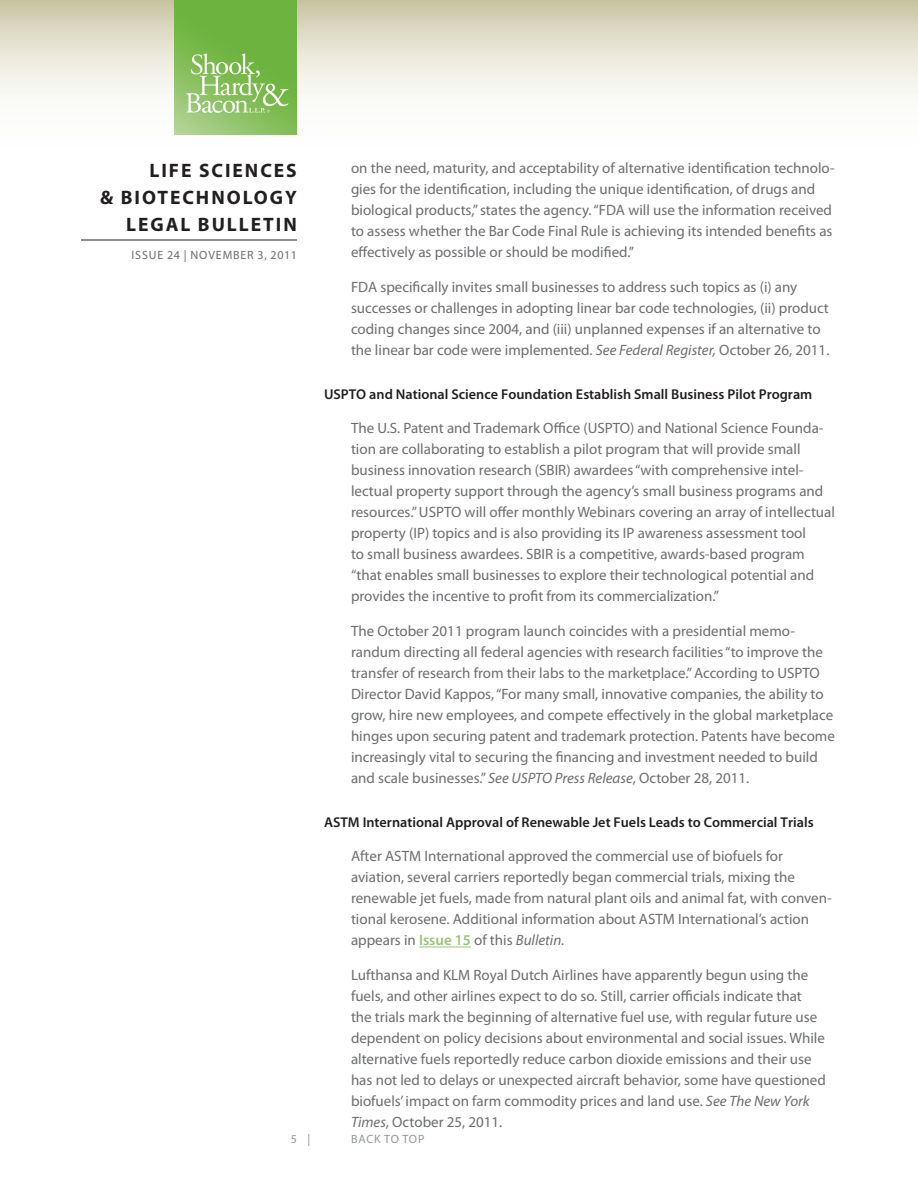
<style>
.page{position:relative;width:918px;height:1188px;background:#fff}
.page>*{position:absolute;margin:0;border:0;box-sizing:border-box;transform-origin:0 0}
.t1{font:700 19.5px/27px "Myriad Pro";letter-spacing:.1em;color:#231f20;text-align:right}
.Body{font:15px/21px "Myriad Pro";color:#6c6d70}
.Subhead{font:600 14.25px "Myriad Pro";color:#231f20}
.t2{font:12px "Myriad Pro";letter-spacing:.07em;color:#6c6d70}
.t3{font:12px "Myriad Pro";letter-spacing:.06em;color:#939598}
.s1{font-style:italic}
.s2{font-weight:600;color:#96c672}
</style>
<div class="page">
<svg style="left:0;top:0;width:918px;height:135px"></svg>
<hr style="left:81px;top:240px;width:216px;height:1px;background:#231f20">
<img style="left:175px;top:0;width:122px;height:135px">
<hr style="left:419px;top:947px;width:52px;height:1px;background:#96c672">
<h1 class="t1" style="left:100px;top:156px;width:198px">LIFE SCIENCES<br>&amp; BIOTECHNOLOGY<br>LEGAL BULLETIN</h1>
<p class="t2" style="left:132px;top:248px;width:167px">ISSUE 24 | NOVEMBER 3, 2011</p>
<p class="Body" style="left:351px;top:157px;width:485px">on the need, maturity, and acceptability of alternative identification technolo&shy;gies for the identification, including the unique identification, of drugs and biological products,” states the agency. “FDA will use the information received to assess whether the Bar Code Final Rule is achieving its intended benefits as effectively as possible or should be modified.”</p>
<p class="Body" style="left:351px;top:276px;width:480px">FDA specifically invites small businesses to address such topics as (i) any successes or challenges in adopting linear bar code technologies, (ii) product coding changes since 2004, and (iii) unplanned expenses if an alternative to the linear bar code were implemented. <span class="s1">See Federal Register,</span> October 26, 2011.</p>
<p class="Subhead" style="left:324px;top:385px;width:490px">USPTO and National Science Foundation Establish Small Business Pilot Program</p>
<p class="Body" style="left:351px;top:418px;width:486px">The U.S. Patent and Trademark Office (USPTO) and National Science Founda&shy;tion are collaborating to establish a pilot program that will provide small business innovation research (SBIR) awardees “with comprehensive intel&shy;lectual property support through the agency’s small business programs and resources.” USPTO will offer monthly Webinars covering an array of intellectual property (IP) topics and is also providing its IP awareness assessment tool<br>to small business awardees. SBIR is a competitive, awards-based program “that enables small businesses to explore their technological potential and provides the incentive to profit from its commercialization.”</p>
<p class="Body" style="left:351px;top:620px;width:485px">The October 2011 program launch coincides with a presidential memo&shy;randum directing all federal agencies with research facilities “to improve the transfer of research from their labs to the marketplace.” According to USPTO Director David Kappos, “For many small, innovative companies, the ability to grow, hire new employees, and compete effectively in the global marketplace hinges upon securing patent and trademark protection. Patents have become increasingly vital to securing the financing and investment needed to build and scale businesses.” <span class="s1">See USPTO Press Release</span>, October 28, 2011.</p>
<p class="Subhead" style="left:324px;top:813px;width:491px">ASTM International Approval of Renewable Jet Fuels Leads to Commercial Trials</p>
<p class="Body" style="left:351px;top:846px;width:482px">After ASTM International approved the commercial use of biofuels for aviation, several carriers reportedly began commercial trials, mixing the renewable jet fuels, made from natural plant oils and animal fat, with conven&shy;tional kerosene. Additional information about ASTM International’s action appears in <span class="s2">Issue 15</span> of this <span class="s1">Bulletin.</span></p>
<p class="Body" style="left:351px;top:964px;width:476px">Lufthansa and KLM Royal Dutch Airlines have apparently begun using the fuels, and other airlines expect to do so. Still, carrier officials indicate that the trials mark the beginning of alternative fuel use, with regular future use dependent on policy decisions about environmental and social issues. While alternative fuels reportedly reduce carbon dioxide emissions and their use has not led to delays or unexpected aircraft behavior, some have questioned biofuels’ impact on farm commodity prices and land use. <span class="s1">See The New York Times</span>, October 25, 2011.</p>
<p class="t3" style="left:291px;top:1132px;width:21px">5 |</p>
<p class="t3" style="left:351px;top:1132px;width:75px">BACK TO TOP</p>
</div>
